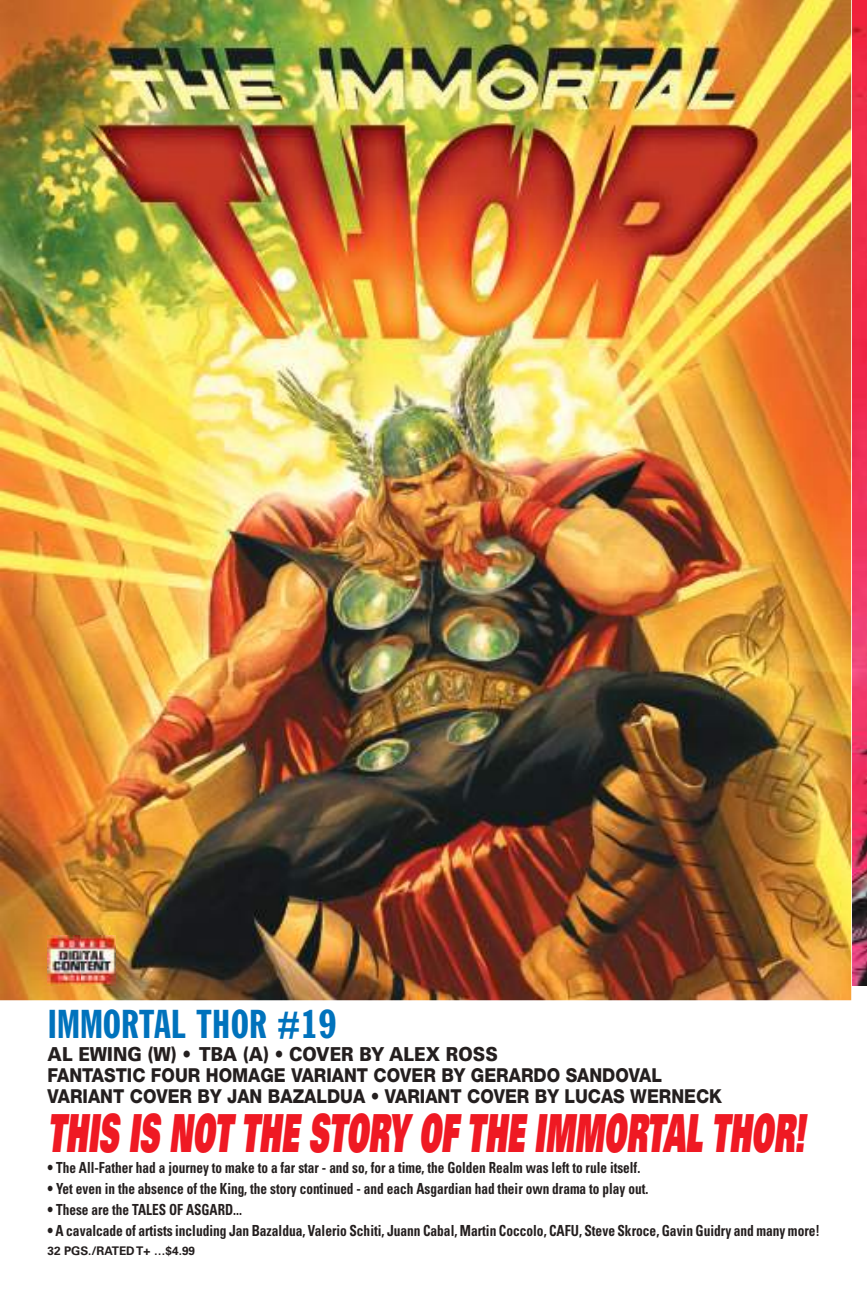
<style>
.page{position:relative;width:867px;height:1315px;background:#fff}
.page>*{position:absolute;margin:0;border:0;box-sizing:border-box;transform-origin:0 0}
.t1{font:52.5px "Univers LT Std X Black Obl";color:#ef1923;scale:.53 1}
.t2{font:expanded 38.5px "Franklin Gothic MT Std";color:#0072bc;scale:.9 1}
.t3{font:800 19.25px/21px "Helvetica Neue LT Pro";color:#241f1f;scale:.9 1}
.t4{font:900 19.25px "Univers LT Std";color:#241f1f;scale:.9 1}
.t5{font:700 condensed 15.22px "Univers LT Std";color:#241f1f;scale:.87 1}
.t6{font:700 condensed 15.22px "Univers LT Std";color:#241f1f;scale:.88 1}
.t7{font:700 11.9px "Univers LT Std";color:#241f1f}
</style>
<div class="page">
<img style="left:850px;top:0;width:16px;height:985px">
<img style="left:0;top:0;width:850px;height:1000px">
<img style="left:48px;top:936px;width:67px;height:49px">
<h2 class="t2" style="left:48px;top:1002px;width:323px">IMMORTAL THOR #19</h2>
<p class="t4" style="left:48px;top:1042px;width:501px">AL EWING (W) • TBA (A) • COVER BY ALEX ROSS</p>
<p class="t3" style="left:48px;top:1064px;width:750px">FANTASTIC FOUR HOMAGE VARIANT COVER BY GERARDO SANDOVAL<br>VARIANT COVER BY JAN BAZALDUA • VARIANT COVER BY LUCAS WERNECK</p>
<h1 class="t1" style="left:48px;top:1098px;width:1429px">THIS IS NOT THE STORY OF THE IMMORTAL THOR!</h1>
<p class="t5" style="left:48px;top:1158px;width:682px">• The All-Father had a journey to make to a far star - and so, for a time, the Golden Realm was left to rule itself.</p>
<p class="t5" style="left:48px;top:1179px;width:691px">• Yet even in the absence of the King, the story continued - and each Asgardian had their own drama to play out.</p>
<p class="t5" style="left:48px;top:1200px;width:225px">• These are the TALES OF ASGARD...</p>
<p class="t6" style="left:48px;top:1221px;width:879px">• A cavalcade of artists including Jan Bazaldua, Valerio Schiti, Juann Cabal, Martin Coccolo, CAFU, Steve Skroce, Gavin Guidry and many more!</p>
<p class="t7" style="left:48px;top:1244px;width:149px">32 PGS./RATED T+ …$4.99</p>
</div>
